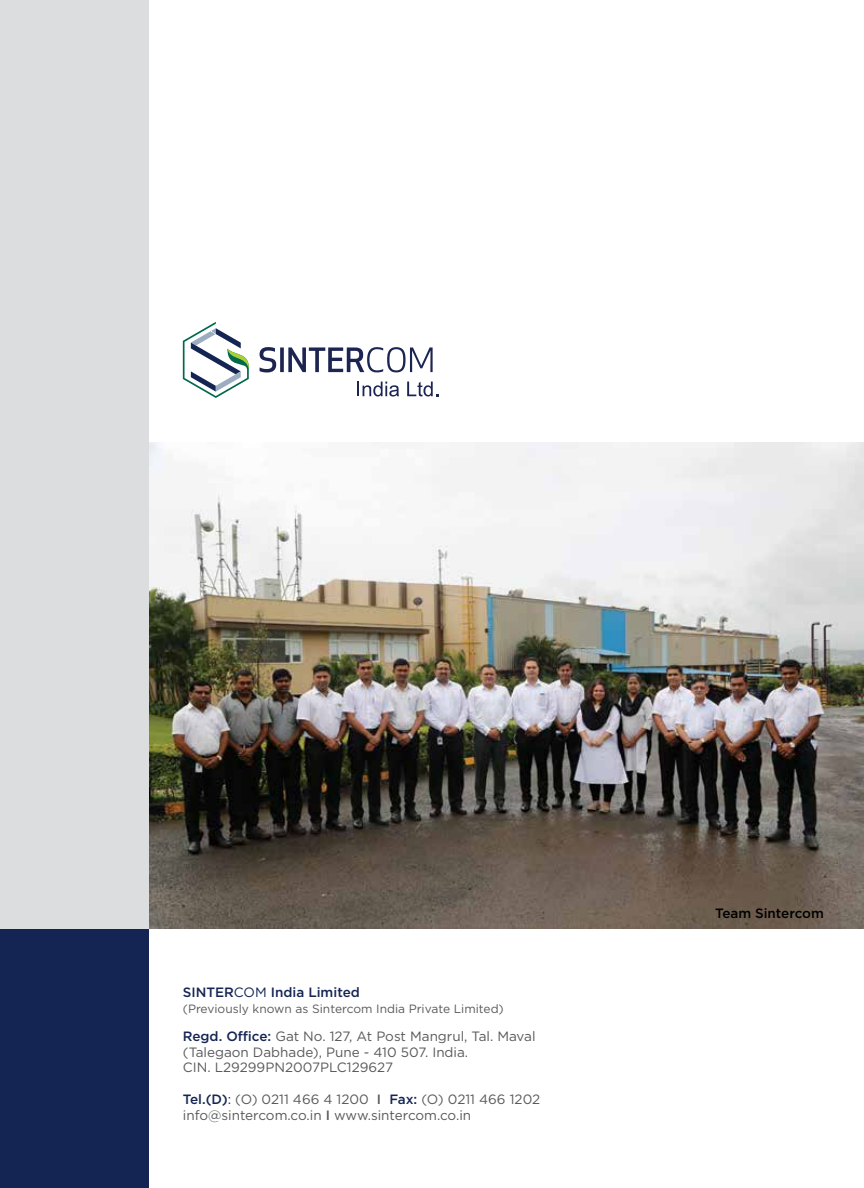
<style>
.page{position:relative;width:864px;height:1188px;background:#fff}
.page>*{position:absolute;margin:0;border:0;box-sizing:border-box;transform-origin:0 0}
.t1{font:13.5px/15.8px "Gotham";color:#58595b}
.t2{font:500 13.5px "Gotham";color:#152553}
.t3{font:500 13.5px "Gotham";color:#000}
.t4{font:12px "Gotham";color:#58595b}
.s1{font-weight:400}
.s2{font-weight:500;color:#152553}
.s3{color:#152553}
.s4{font-weight:500}
</style>
<div class="page">
<svg style="left:183px;top:322px;width:66px;height:76px"></svg>
<svg style="left:260px;top:347px;width:173px;height:26px"></svg>
<svg style="left:357px;top:382px;width:42px;height:14px"></svg>
<svg style="left:407px;top:382px;width:31px;height:14px"></svg>
<img style="left:149px;top:442px;width:715px;height:487px">
<div style="left:0;top:929px;width:149px;height:259px;background:#152553"></div>
<div style="left:0;top:0;width:149px;height:929px;background:#dcddde"></div>
<p class="t2" style="left:183px;top:984px;width:179px">SINTER<span class="s1">COM</span> India Limited</p>
<p class="t4" style="left:183px;top:1001px;width:323px">(Previously known as Sintercom India Private Limited)</p>
<p class="t1" style="left:183px;top:1028px;width:354px"><span class="s2">Regd. Office:</span> Gat No. 127, At Post Mangrul, Tal. Maval (Talegaon Dabhade), Pune - 410 507. India.<br>CIN. L29299PN2007PLC129627</p>
<p class="t1" style="left:183px;top:1091px;width:359px"><span class="s2">Tel.(D)</span><span class="s3">:</span> (O) 0211 466 4 1200 <span class="s4">I</span> <span class="s2">Fax:</span> (O) 0211 466 1202 info@sintercom.co.in <span class="s4">I</span> www.sintercom.co.in</p>
<p class="t3" style="left:715px;top:904px;width:110px">Team Sintercom</p>
</div>
